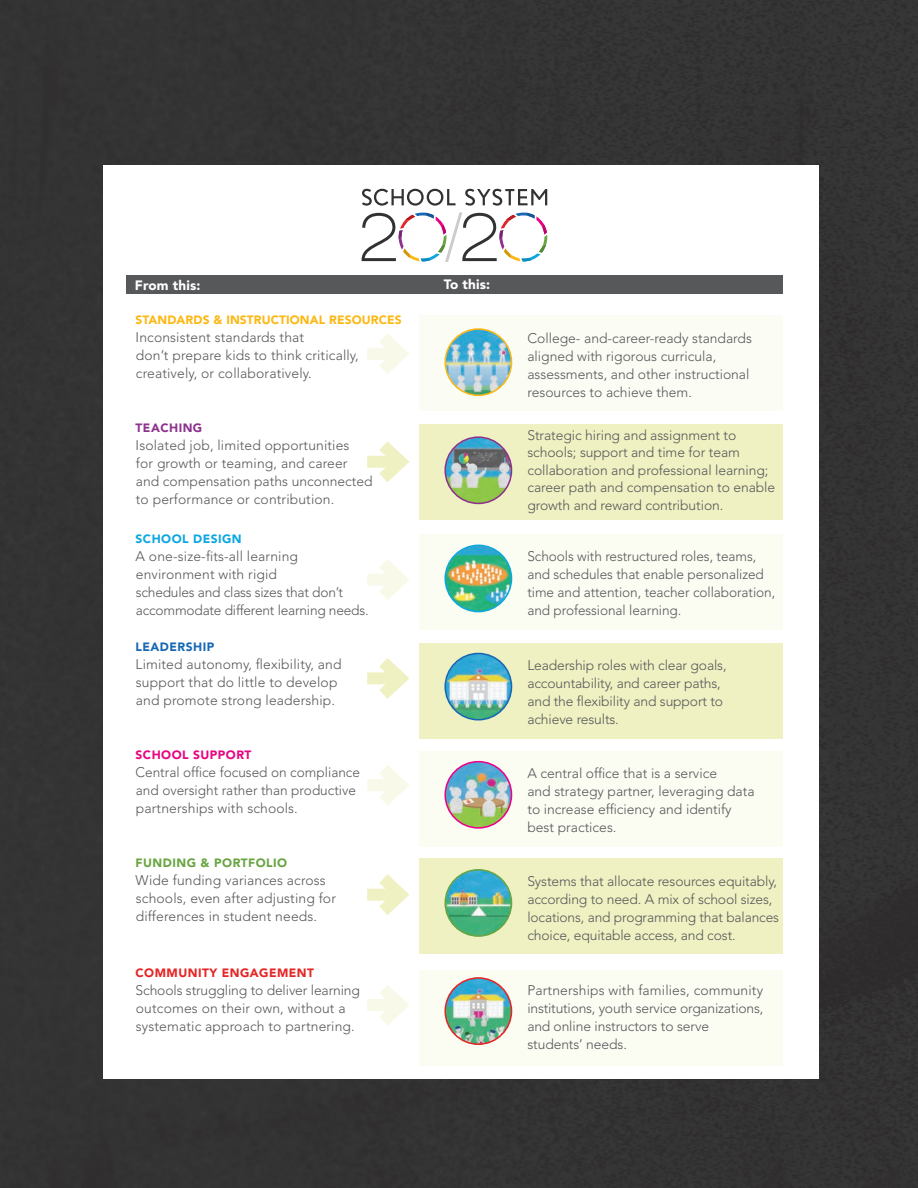
<style>
.page{position:relative;width:918px;height:1188px;background:#343334}
.page>*{position:absolute;margin:0;border:0;box-sizing:border-box;transform-origin:0 0}
.from-to_blurb{font:300 13.8px/18px "Avenir LT Std";color:#57585a}
.t1{font:900 13.5px "Avenir LT Std";letter-spacing:.01em;color:#fff}
.from-to_head{font:900 12px "Avenir LT Std";letter-spacing:.01em;color:#fcb814}
.from-to_head-2{font:900 12px "Avenir LT Std";letter-spacing:.04em;color:#e42625}
.from-to_head-3{font:900 12px "Avenir LT Std";letter-spacing:.04em;color:#69a543}
.from-to_head-4{font:900 12px "Avenir LT Std";letter-spacing:.04em;color:#e90482}
.from-to_head-5{font:900 12px "Avenir LT Std";letter-spacing:.04em;color:#0da7e0}
.from-to_head-6{font:900 12px "Avenir LT Std";letter-spacing:.04em;color:#1768b4}
.from-to_head-7{font:900 12px "Avenir LT Std";letter-spacing:.04em;color:#8d338d}
</style>
<div class="page">
<div style="left:104px;top:165px;width:715px;height:913px;background:#fff"></div>
<div style="left:126px;top:275px;width:657px;height:18px;background:#57585a"></div>
<div style="left:419px;top:315px;width:364px;height:96px;background:#fbfcf4"></div>
<div style="left:419px;top:424px;width:364px;height:96px;background:#eff1c2"></div>
<div style="left:419px;top:534px;width:364px;height:96px;background:#fbfcf2"></div>
<div style="left:420px;top:643px;width:363px;height:96px;background:#eff1c2"></div>
<div style="left:419px;top:751px;width:364px;height:96px;background:#fbfcf2"></div>
<div style="left:420px;top:858px;width:363px;height:96px;background:#eff1c2"></div>
<div style="left:419px;top:970px;width:364px;height:96px;background:#fbfcf2"></div>
<img style="left:445px;top:653px;width:67px;height:67px;border-radius:33px">
<div style="left:444px;top:653px;width:68px;height:68px;border:2px solid #1768b4;border-radius:50%"></div>
<img style="left:445px;top:762px;width:67px;height:66px;border-radius:33px">
<div style="left:444px;top:761px;width:68px;height:68px;border:2px solid #ed028c;border-radius:50%"></div>
<img style="left:445px;top:870px;width:67px;height:66px;border-radius:33px">
<div style="left:444px;top:869px;width:68px;height:68px;border:2px solid #69a543;border-radius:50%"></div>
<img style="left:445px;top:978px;width:67px;height:66px;border-radius:33px">
<div style="left:444px;top:977px;width:68px;height:68px;border:2px solid #e42625;border-radius:50%"></div>
<img style="left:445px;top:329px;width:67px;height:66px;border-radius:33px">
<div style="left:444px;top:328px;width:68px;height:68px;border:2px solid #fcb814;border-radius:50%"></div>
<img style="left:445px;top:545px;width:67px;height:67px;border-radius:33px">
<div style="left:444px;top:545px;width:68px;height:67px;border:2px solid #0da7e0;border-radius:50%"></div>
<img style="left:445px;top:437px;width:67px;height:66px;border-radius:33px">
<div style="left:444px;top:436px;width:68px;height:68px;border:2px solid #8d338d;border-radius:50%"></div>
<svg style="left:367px;top:333px;width:42px;height:41px"></svg>
<svg style="left:367px;top:441px;width:43px;height:41px"></svg>
<svg style="left:367px;top:559px;width:42px;height:41px"></svg>
<svg style="left:367px;top:765px;width:42px;height:40px"></svg>
<svg style="left:367px;top:985px;width:42px;height:40px"></svg>
<svg style="left:367px;top:658px;width:43px;height:41px"></svg>
<svg style="left:367px;top:874px;width:43px;height:41px"></svg>
<svg style="left:362px;top:189px;width:94px;height:17px"></svg>
<svg style="left:465px;top:189px;width:82px;height:17px"></svg>
<svg style="left:362px;top:212px;width:185px;height:50px"></svg>
<p class="t1" style="left:135px;top:277px;width:67px">From this:</p>
<p class="t1" style="left:444px;top:276px;width:48px">To this:</p>
<p class="from-to_head" style="left:136px;top:313px;width:268px">STANDARDS &amp; INSTRUCTIONAL RESOURCES</p>
<p class="from-to_blurb" style="left:136px;top:329px;width:225px">Inconsistent standards that<br>don’t prepare kids to think critically, creatively, or collaboratively.</p>
<p class="from-to_head-7" style="left:136px;top:421px;width:68px">TEACHING</p>
<p class="from-to_blurb" style="left:136px;top:437px;width:239px">Isolated job, limited opportunities<br>for growth or teaming, and career and compensation paths unconnected to performance or contribution.</p>
<p class="from-to_head-5" style="left:136px;top:532px;width:108px">SCHOOL DESIGN</p>
<p class="from-to_blurb" style="left:136px;top:548px;width:235px">A one-size-fits-all learning environment with rigid<br>schedules and class sizes that don’t accommodate different learning needs.</p>
<p class="from-to_head-6" style="left:136px;top:640px;width:80px">LEADERSHIP</p>
<p class="from-to_blurb" style="left:136px;top:656px;width:207px">Limited autonomy, flexibility, and support that do little to develop and promote strong leadership.</p>
<p class="from-to_head-4" style="left:136px;top:748px;width:117px">SCHOOL SUPPORT</p>
<p class="from-to_blurb" style="left:136px;top:764px;width:226px">Central office focused on compliance and oversight rather than productive partnerships with schools.</p>
<p class="from-to_head-3" style="left:136px;top:856px;width:153px">FUNDING &amp; PORTFOLIO</p>
<p class="from-to_blurb" style="left:136px;top:872px;width:202px">Wide funding variances across schools, even after adjusting for differences in student needs.</p>
<p class="from-to_head-2" style="left:136px;top:965px;width:180px">COMMUNITY ENGAGEMENT</p>
<p class="from-to_blurb" style="left:136px;top:981px;width:226px">Schools struggling to deliver learning outcomes on their own, without a systematic approach to partnering.</p>
<p class="from-to_blurb" style="left:527px;top:330px;width:226px">College- and-career-ready standards aligned with rigorous curricula, assessments, and other instructional resources to achieve them.</p>
<p class="from-to_blurb" style="left:527px;top:427px;width:249px;line-height:17.4px">Strategic hiring and assignment to schools; support and time for team collaboration and professional learning; career path and compensation to enable growth and reward contribution.</p>
<p class="from-to_blurb" style="left:527px;top:547px;width:249px">Schools with restructured roles, teams, and schedules that enable personalized time and attention, teacher collaboration, and professional learning.</p>
<p class="from-to_blurb" style="left:527px;top:656px;width:201px">Leadership roles with clear goals, accountability, and career paths, and the flexibility and support to achieve results.</p>
<p class="from-to_blurb" style="left:527px;top:764px;width:229px">A central office that is a service<br>and strategy partner, leveraging data to increase efficiency and identify best practices.</p>
<p class="from-to_blurb" style="left:527px;top:872px;width:253px">Systems that allocate resources equitably, according to need. A mix of school sizes, locations, and programming that balances choice, equitable access, and cost.</p>
<p class="from-to_blurb" style="left:527px;top:982px;width:237px">Partnerships with families, community institutions, youth service organizations, and online instructors to serve students’ needs.</p>
</div>
